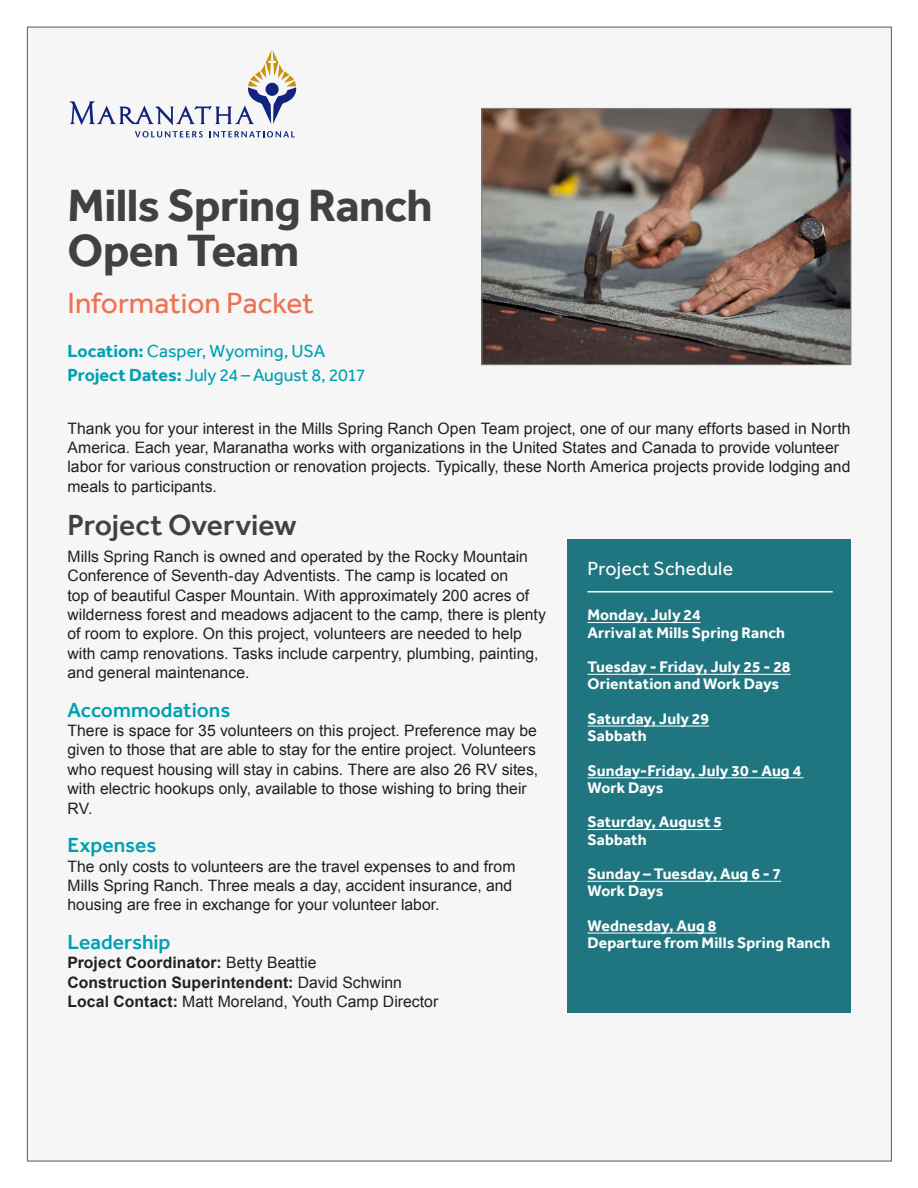
<style>
.page{position:relative;width:918px;height:1188px;background:#fff}
.page>*{position:absolute;margin:0;border:0;box-sizing:border-box;transform-origin:0 0}
.t1{font:700 46.5px/45px "Effra";letter-spacing:-.015em;color:#414141}
.HEADING{font:30px "Effra";letter-spacing:-.005em;color:#ed7251}
.HEADING-2{font:500 30px "Effra";letter-spacing:-.005em;color:#414141}
.SUBHEAD{font:500 21px "Effra";color:#00a0b0}
.Info_Box_Heading{font:19.5px "Effra";letter-spacing:.01em;color:#fff}
.SUBHEAD-2{font:18px "Effra";letter-spacing:-.005em;color:#00a0b0}
.BODY{font:15.75px/19.4px "Arial";color:#231f20}
.BODY-2{font:700 15.75px/17.2px "Effra";letter-spacing:.005em;color:#fff}
.BODY-3{font:700 15.75px "Arial";letter-spacing:.005em;color:#231f20}
.s1{font-weight:700}
.s2{font-weight:400}
</style>
<div class="page">
<div style="left:27px;top:27px;width:865px;height:1134px;background:#f6f6f7;border:1px solid #57585a"></div>
<img style="left:483px;top:110px;width:366px;height:253px">
<div style="left:481px;top:108px;width:370px;height:257px;border:1px solid #808285"></div>
<svg style="left:135px;top:131px;width:68px;height:7px"></svg>
<svg style="left:209px;top:131px;width:86px;height:7px"></svg>
<svg style="left:69px;top:50px;width:227px;height:75px"></svg>
<div style="left:567px;top:539px;width:283px;height:473px;background:#207680"></div>
<hr style="left:587px;top:622px;width:114px;height:1px;background:#fff">
<hr style="left:587px;top:674px;width:204px;height:1px;background:#fff">
<hr style="left:587px;top:726px;width:122px;height:1px;background:#fff">
<hr style="left:587px;top:777px;width:216px;height:1px;background:#fff">
<hr style="left:587px;top:829px;width:135px;height:1px;background:#fff">
<hr style="left:587px;top:881px;width:194px;height:1px;background:#fff">
<hr style="left:587px;top:933px;width:129px;height:1px;background:#fff">
<hr style="left:587px;top:591px;width:246px;height:2px;background:#fff">
<p class="t1" style="left:68px;top:182px;width:367px">Mills Spring Ranch<br>Open Team</p>
<p class="HEADING" style="left:68px;top:286px;width:248px">Information Packet</p>
<p class="SUBHEAD-2" style="left:68px;top:340px;width:259px"><span class="s1">Location:</span> Casper, Wyoming, USA</p>
<p class="SUBHEAD-2" style="left:68px;top:364px;width:300px"><span class="s1">Project Dates:</span> July 24 – August 8, 2017</p>
<p class="BODY" style="left:68px;top:419px;width:785px">Thank you for your interest in the Mills Spring Ranch Open Team project, one of our many efforts based in North America. Each year, Maranatha works with organizations in the United States and Canada to provide volunteer labor for various construction or renovation projects. Typically, these North America projects provide lodging and meals to participants.</p>
<p class="HEADING-2" style="left:68px;top:507px;width:231px">Project Overview</p>
<p class="BODY" style="left:68px;top:547px;width:480px">Mills Spring Ranch is owned and operated by the Rocky Mountain Conference of Seventh-day Adventists. The camp is located on<br>top of beautiful Casper Mountain. With approximately 200 acres of wilderness forest and meadows adjacent to the camp, there is plenty of room to explore. On this project, volunteers are needed to help with camp renovations. Tasks include carpentry, plumbing, painting, and general maintenance.</p>
<p class="SUBHEAD" style="left:68px;top:697px;width:164px">Accommodations</p>
<p class="BODY" style="left:68px;top:721px;width:472px">There is space for 35 volunteers on this project. Preference may be given to those that are able to stay for the entire project. Volunteers who request housing will stay in cabins. There are also 26 RV sites, with electric hookups only, available to those wishing to bring their RV.</p>
<p class="SUBHEAD" style="left:68px;top:833px;width:91px">Expenses</p>
<p class="BODY" style="left:68px;top:857px;width:450px">The only costs to volunteers are the travel expenses to and from<br>Mills Spring Ranch. Three meals a day, accident insurance, and housing are free in exchange for your volunteer labor.</p>
<p class="SUBHEAD" style="left:68px;top:929px;width:105px">Leadership</p>
<p class="BODY-3" style="left:68px;top:952px;width:251px">Project Coordinator: <span class="s2">Betty Beattie</span></p>
<p class="BODY-3" style="left:68px;top:972px;width:336px">Construction Superintendent: <span class="s2">David Schwinn</span></p>
<p class="BODY" style="left:68px;top:992px;width:372px"><span class="s1">Local Contact:</span> Matt Moreland, Youth Camp Director</p>
<p class="Info_Box_Heading" style="left:587px;top:557px;width:147px">Project Schedule</p>
<p class="BODY-2" style="left:587px;top:606px;width:115px">Monday, July 24</p>
<p class="BODY-2" style="left:587px;top:623px;width:199px">Arrival at Mills Spring Ranch</p>
<p class="BODY-2" style="left:587px;top:658px;width:205px">Tuesday - Friday, July 25 - 28</p>
<p class="BODY-2" style="left:587px;top:675px;width:193px">Orientation and Work Days</p>
<p class="BODY-2" style="left:587px;top:710px;width:123px">Saturday, July 29</p>
<p class="BODY-2" style="left:587px;top:727px;width:61px">Sabbath</p>
<p class="BODY-2" style="left:587px;top:761px;width:215px">Sunday-Friday, July 30 - Aug 4<br>Work Days</p>
<p class="BODY-2" style="left:587px;top:813px;width:136px">Saturday, August 5</p>
<p class="BODY-2" style="left:587px;top:830px;width:61px">Sabbath</p>
<p class="BODY-2" style="left:587px;top:865px;width:195px">Sunday – Tuesday, Aug 6 - 7</p>
<p class="BODY-2" style="left:587px;top:882px;width:77px">Work Days</p>
<p class="BODY-2" style="left:587px;top:917px;width:130px">Wednesday, Aug 8</p>
<p class="BODY-2" style="left:587px;top:934px;width:244px">Departure from Mills Spring Ranch</p>
</div>
